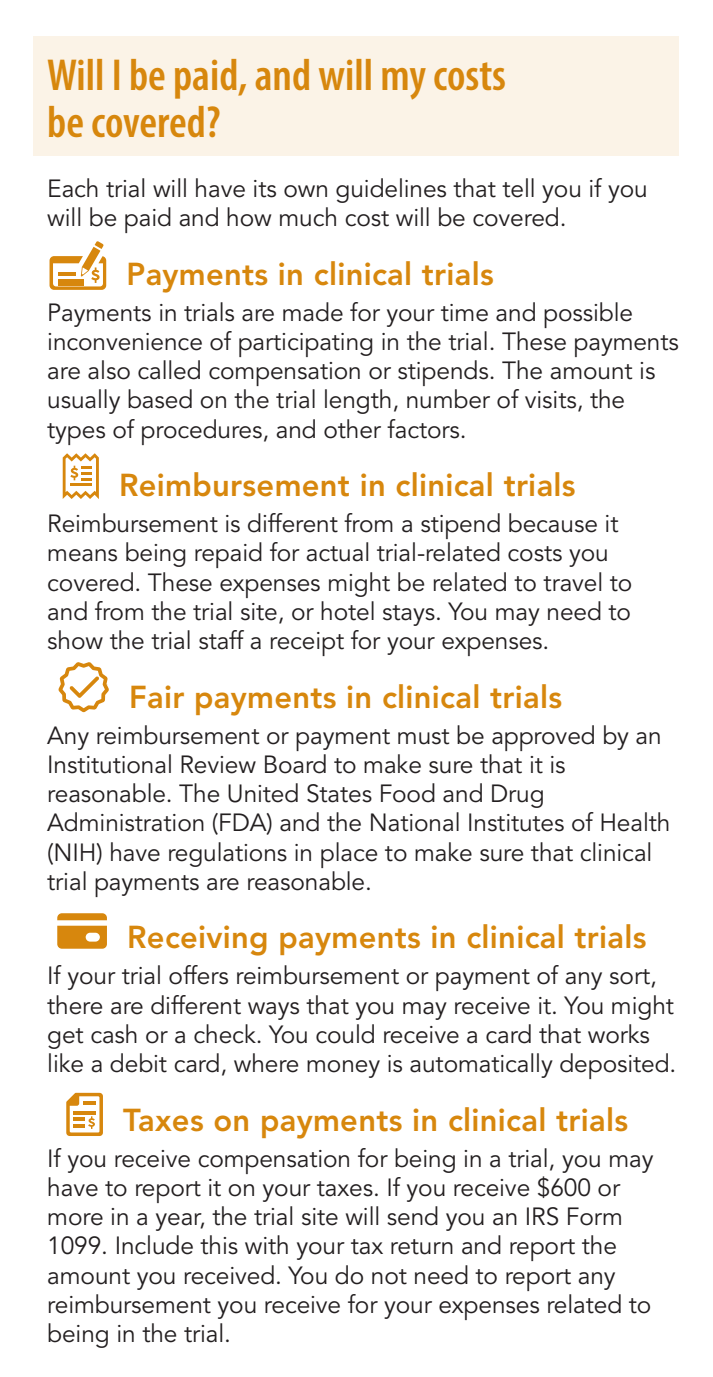
<style>
.page{position:relative;width:713px;height:1377px;background:#fff}
.page>*{position:absolute;margin:0;border:0;box-sizing:border-box;transform-origin:0 0}
.subhead{font:45px/47.2px "Myriad Variable Concept";color:#d7870d}
.sub-subhead{font:800 31.5px "Avenir LT Std";letter-spacing:.01em;color:#d7870d}
.body_copy{font:24.75px/29.2px "Avenir LT Std";letter-spacing:-.005em;color:#231f20}
</style>
<div class="page">
<div style="left:34px;top:36px;width:645px;height:119px;background:#fbf3e7"></div>
<svg style="left:50px;top:241px;width:56px;height:49px"></svg>
<hr style="left:58px;top:272px;width:18px;height:3px;background:#d7870d">
<div style="left:58px;top:279px;width:25px;height:7px;background:#d7870d"></div>
<svg style="left:63px;top:453px;width:36px;height:46px"></svg>
<svg style="left:58px;top:662px;width:51px;height:50px"></svg>
<svg style="left:57px;top:913px;width:50px;height:7px"></svg>
<svg style="left:57px;top:926px;width:50px;height:23px"></svg>
<svg style="left:66px;top:1093px;width:37px;height:43px"></svg>
<p class="subhead" style="left:47px;top:51px;width:460px">Will I be paid, and will my costs be covered?</p>
<p class="body_copy" style="left:47px;top:174px;width:602px">Each trial will have its own guidelines that tell you if you will be paid and how much cost will be covered.</p>
<p class="sub-subhead" style="left:126px;top:255px;width:369px">Payments in clinical trials</p>
<p class="body_copy" style="left:47px;top:298px;width:633px">Payments in trials are made for your time and possible inconvenience of participating in the trial. These payments are also called compensation or stipends. The amount is usually based on the trial length, number of visits, the types of procedures, and other factors.</p>
<p class="sub-subhead" style="left:119px;top:467px;width:458px">Reimbursement in clinical trials</p>
<p class="body_copy" style="left:47px;top:510px;width:586px">Reimbursement is different from a stipend because it means being repaid for actual trial-related costs you covered. These expenses might be related to travel to and from the trial site, or hotel stays. You may need to show the trial staff a receipt for your expenses.</p>
<p class="sub-subhead" style="left:129px;top:678px;width:434px">Fair payments in clinical trials</p>
<p class="body_copy" style="left:47px;top:721px;width:624px">Any reimbursement or payment must be approved by an Institutional Review Board to make sure that it is reasonable. The United States Food and Drug Administration (FDA) and the National Institutes of Health (NIH) have regulations in place to make sure that clinical trial payments are reasonable.</p>
<p class="sub-subhead" style="left:127px;top:919px;width:520px">Receiving payments in clinical trials</p>
<p class="body_copy" style="left:47px;top:962px;width:630px">If your trial offers reimbursement or payment of any sort, there are different ways that you may receive it. You might get cash or a check. You could receive a card that works like a debit card, where money is automatically deposited.</p>
<p class="sub-subhead" style="left:123px;top:1101px;width:506px">Taxes on payments in clinical trials</p>
<p class="body_copy" style="left:47px;top:1144px;width:607px">If you receive compensation for being in a trial, you may have to report it on your taxes. If you receive $600 or more in a year, the trial site will send you an IRS Form 1099. Include this with your tax return and report the amount you received. You do not need to report any reimbursement you receive for your expenses related to being in the trial.</p>
</div>
